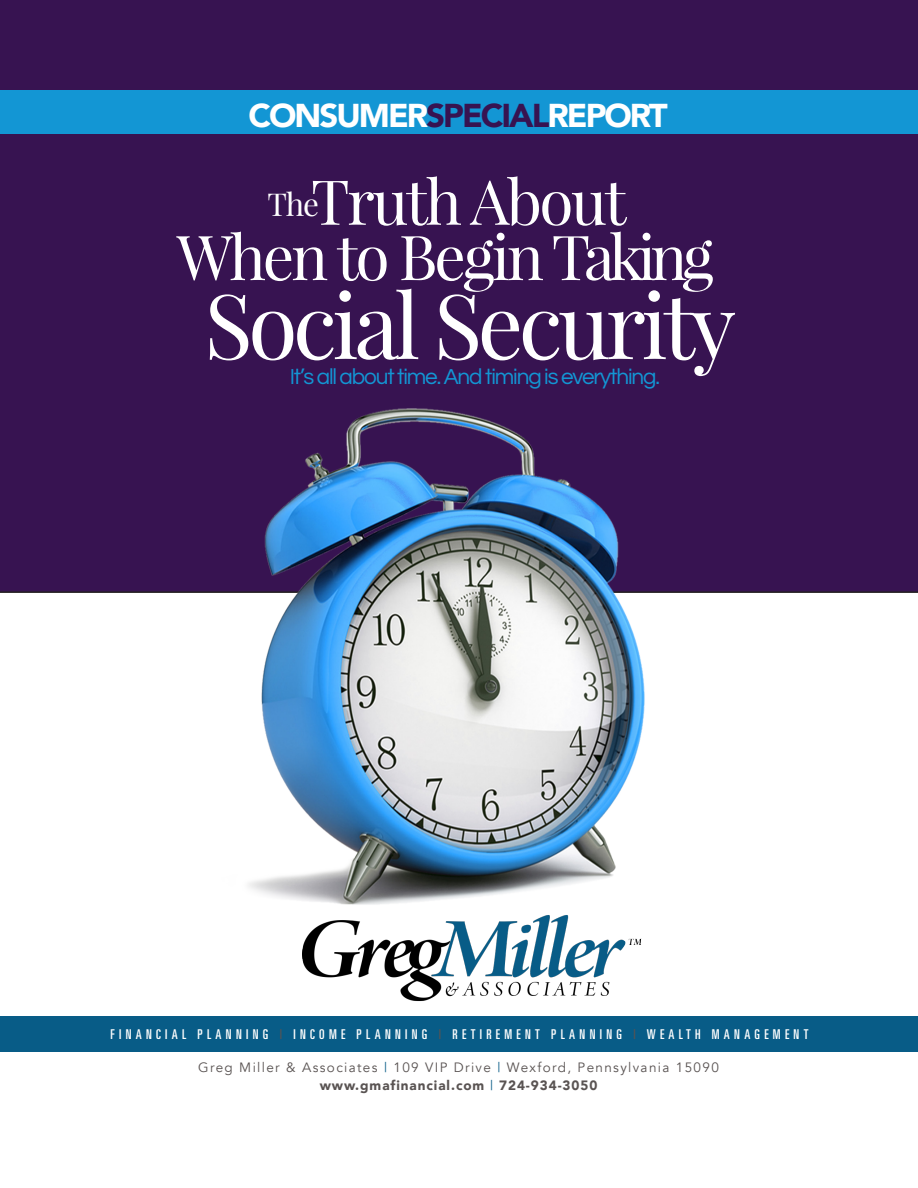
<style>
.page{position:relative;width:918px;height:1188px;background:#fff}
.page>*{position:absolute;margin:0;border:0;box-sizing:border-box;transform-origin:0 0}
.t1{font:90px "Playfair Display";letter-spacing:-.05em;color:#fff}
.t2{font:62.1px/55.3px "Playfair Display";letter-spacing:-.05em;color:#fff;text-align:center}
.t3{font:900 33px "Avenir";letter-spacing:-.06em;color:#fff}
.t4{font:22.5px "Questrial";letter-spacing:-.05em;color:#1396d4}
.t5{font:13.5px/18px "Avenir";letter-spacing:.1em;color:#595352;text-align:center}
.t6{font:ultra-condensed 13.5px "Univers LT Std";letter-spacing:.32em;color:#fff}
.s1{color:#371351}
.s2{font-size:31.5px}
.s3{color:#595352}
.s4{color:#085c87}
.s5{font-weight:900}
</style>
<div class="page">
<div style="left:0;top:0;width:918px;height:593px;background:#371351"></div>
<div style="left:0;top:1016px;width:918px;height:36px;background:#085c87"></div>
<div style="left:0;top:90px;width:918px;height:44px;background:#1396d4"></div>
<img style="left:201px;top:374px;width:476px;height:522px">
<img style="left:276px;top:892px;width:384px;height:109px">
<h3 class="t3" style="left:248px;top:88px;width:421px">CONSUMER<span class="s1">SPECIAL</span>REPORT</h3>
<h2 class="t2" style="left:177px;top:174px;width:539px"><span class="s2">The</span>Truth About<br>When to Begin Taking</h2>
<h1 class="t1" style="left:204px;top:269px;width:533px">Social Security</h1>
<h3 class="t4" style="left:290px;top:366px;width:372px">It’s all about time. And timing is everything.</h3>
<p class="t6" style="left:111px;top:1026px;width:699px">FINANCIAL PLANNING <span class="s3">|</span> INCOME PLANNING <span class="s3">|</span> RETIREMENT PLANNING <span class="s3">|</span> WEALTH MANAGEMENT</p>
<p class="t5" style="left:198px;top:1059px;width:522px">Greg Miller &amp; Associates <span class="s4">|</span> 109 VIP Drive <span class="s4">|</span> Wexford, Pennsylvania 15090 <span class="s5">www.gmafinancial.com</span> <span class="s4">|</span> <span class="s5">724-934-3050</span></p>
</div>
